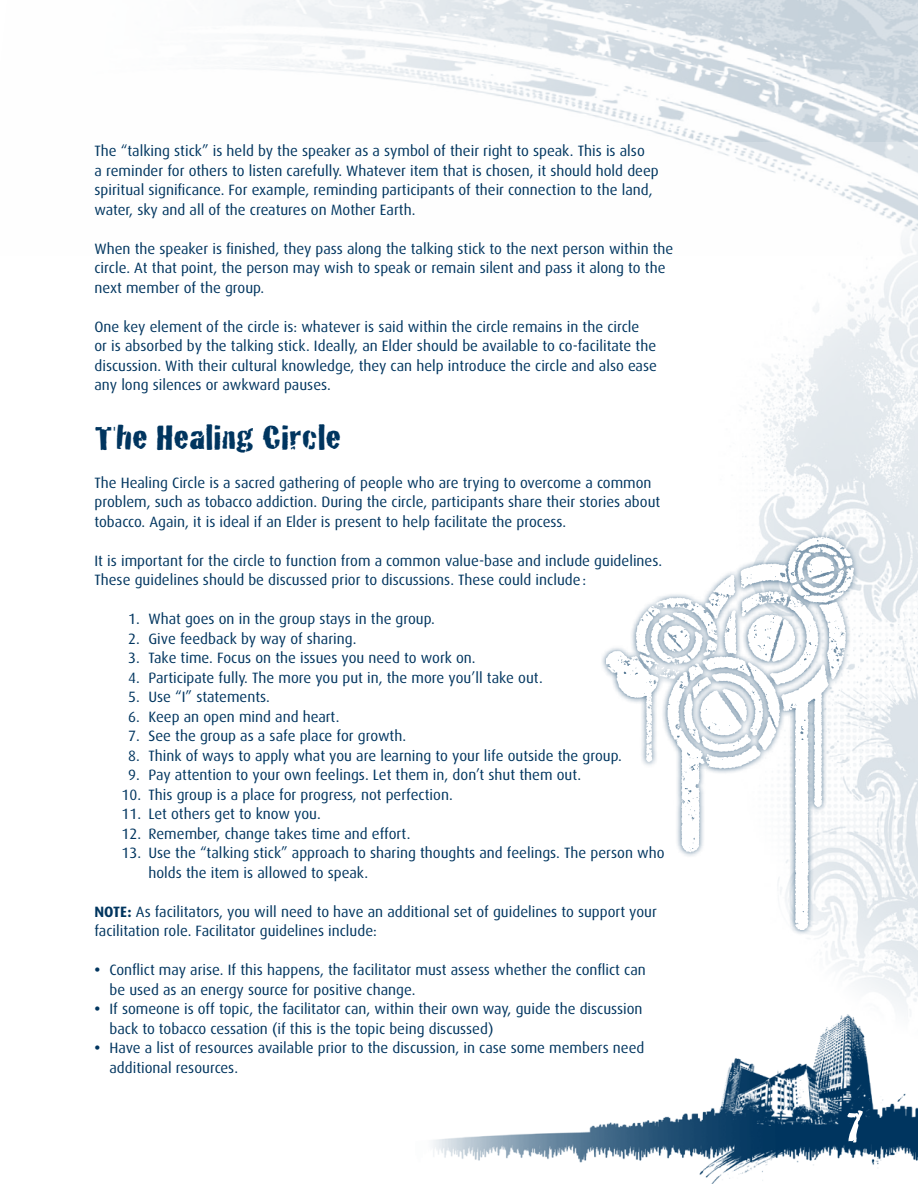
<style>
.page{position:relative;width:918px;height:1188px;background:#fff}
.page>*{position:absolute;margin:0;border:0;box-sizing:border-box;transform-origin:0 0}
.t1{font:42.6px "Cracked";color:#fff;scale:1.25 1}
.t2{font:36px "Cracked";color:#00355f;scale:1.25 1}
.t3{font:15px/19.5px "Dax";color:#00355f}
.s1{font-weight:700}
</style>
<div class="page">
<img style="left:243px;top:0;width:675px;height:142px">
<img style="left:687px;top:142px;width:231px;height:873px">
<img style="left:433px;top:1015px;width:485px;height:168px">
<svg style="left:846px;top:1109px;width:72px;height:74px;fill:#00355f"></svg>
<div style="left:600px;top:531px;width:265px;height:410px;background:#00355f;opacity:.75"></div>
<img style="left:607px;top:538px;width:246px;height:391px">
<p class="t3" style="left:94px;top:141px;width:566px">The “talking stick” is held by the speaker as a symbol of their right to speak. This is also<br>a reminder for others to listen carefully. Whatever item that is chosen, it should hold deep spiritual significance. For example, reminding participants of their connection to the land, water, sky and all of the creatures on Mother Earth.</p>
<p class="t3" style="left:94px;top:239px;width:580px">When the speaker is finished, they pass along the talking stick to the next person within the circle. At that point, the person may wish to speak or remain silent and pass it along to the next member of the group.</p>
<p class="t3" style="left:94px;top:317px;width:564px">One key element of the circle is: whatever is said within the circle remains in the circle<br>or is absorbed by the talking stick. Ideally, an Elder should be available to co-facilitate the discussion. With their cultural knowledge, they can help introduce the circle and also ease any long silences or awkward pauses.</p>
<h2 class="t2" style="left:94px;top:409px;width:199px">The Healing Circle</h2>
<p class="t3" style="left:94px;top:473px;width:567px">The Healing Circle is a sacred gathering of people who are trying to overcome a common problem, such as tobacco addiction. During the circle, participants share their stories about tobacco. Again, it is ideal if an Elder is present to help facilitate the process.</p>
<p class="t3" style="left:94px;top:551px;width:569px">It is important for the circle to function from a common value-base and include guidelines.<br>These guidelines should be discussed prior to discussions. These could include:</p>
<p class="t3" style="left:128px;top:609px;width:308px">1. What goes on in the group stays in the group.</p>
<p class="t3" style="left:128px;top:629px;width:230px">2. Give feedback by way of sharing.</p>
<p class="t3" style="left:128px;top:648px;width:349px">3. Take time. Focus on the issues you need to work on.</p>
<p class="t3" style="left:128px;top:668px;width:416px">4. Participate fully. The more you put in, the more you’ll take out.</p>
<p class="t3" style="left:128px;top:687px;width:143px">5. Use “I” statements.</p>
<p class="t3" style="left:128px;top:707px;width:213px">6. Keep an open mind and heart.</p>
<p class="t3" style="left:128px;top:726px;width:279px">7. See the group as a safe place for growth.</p>
<p class="t3" style="left:128px;top:746px;width:495px">8. Think of ways to apply what you are learning to your life outside the group.</p>
<p class="t3" style="left:128px;top:765px;width:455px">9. Pay attention to your own feelings. Let them in, don’t shut them out.</p>
<p class="t3" style="left:122px;top:785px;width:333px">10. This group is a place for progress, not perfection.</p>
<p class="t3" style="left:122px;top:804px;width:201px">11. Let others get to know you.</p>
<p class="t3" style="left:122px;top:824px;width:290px">12. Remember, change takes time and effort.</p>
<p class="t3" style="left:148px;top:843px;width:518px;text-indent:-27px">13. Use the “talking stick” approach to sharing thoughts and feelings. The person who holds the item is allowed to speak.</p>
<p class="t3" style="left:94px;top:902px;width:564px"><span class="s1">NOTE:</span> As facilitators, you will need to have an additional set of guidelines to support your facilitation role. Facilitator guidelines include:</p>
<p class="t3" style="left:110px;top:960px;width:538px;text-indent:-15px"><span class="s1">•</span> Conflict may arise. If this happens, the facilitator must assess whether the conflict can be used as an energy source for positive change.</p>
<p class="t3" style="left:110px;top:999px;width:535px;text-indent:-15px"><span class="s1">•</span> If someone is off topic, the facilitator can, within their own way, guide the discussion back to tobacco cessation (if this is the topic being discussed)</p>
<p class="t3" style="left:110px;top:1038px;width:536px;text-indent:-15px"><span class="s1">•</span> Have a list of resources available prior to the discussion, in case some members need additional resources.</p>
<h1 class="t1" style="left:846px;top:1094px;width:16px">7</h1>
</div>
